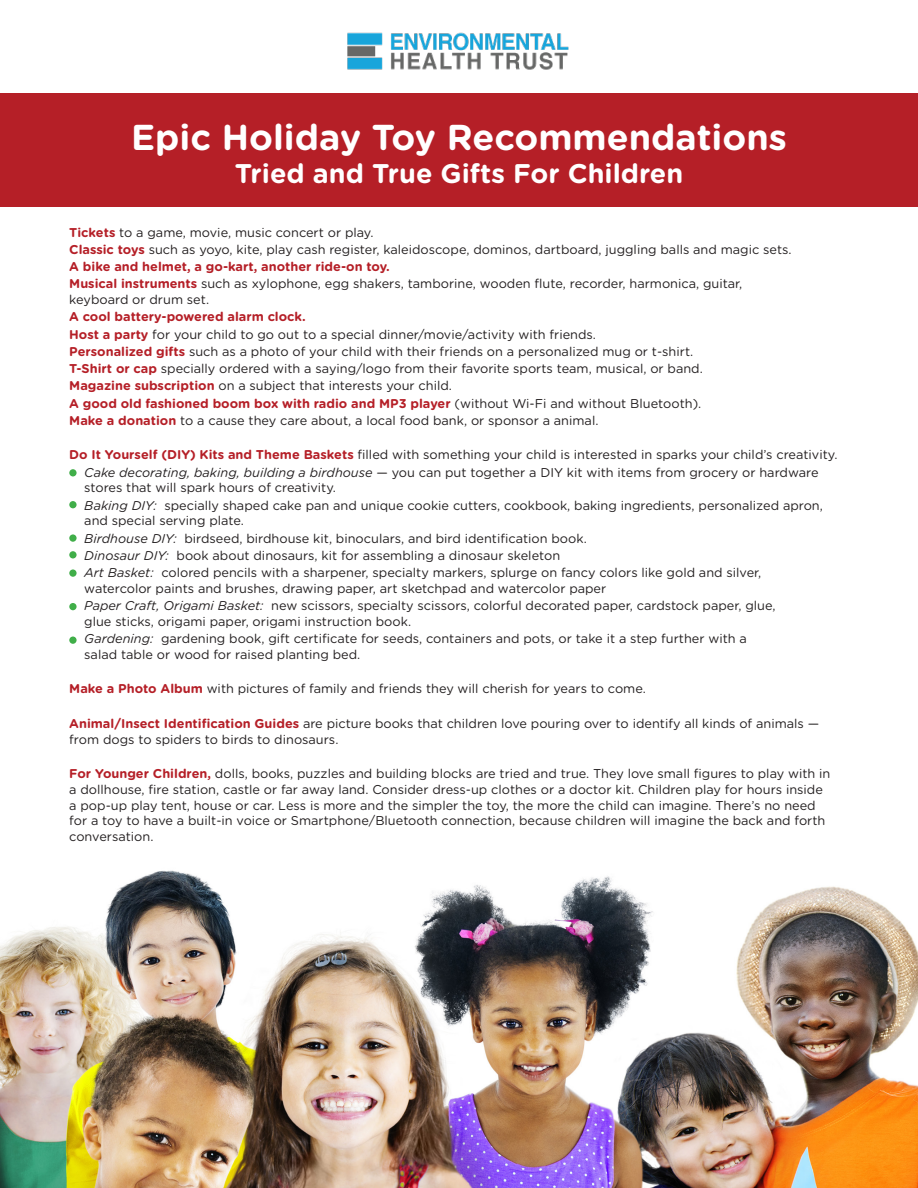
<style>
.page{position:relative;width:918px;height:1188px;background:#fff}
.page>*{position:absolute;margin:0;border:0;box-sizing:border-box;transform-origin:0 0}
.t1{font:700 36px "Gotham Rounded";color:#fff}
.t2{font:700 27px "Gotham Rounded";color:#fff}
.body_copy{font:12.75px/15.8px "Gotham Rounded";color:#231f20}
.body_copy-2{font:700 12.75px "Gotham Rounded";color:#b51f27}
.s1{font-weight:700;color:#b51f27}
.s2{font-weight:400;color:#231f20}
.s3{font-style:italic}
</style>
<div class="page">
<img style="left:0;top:870px;width:918px;height:318px">
<img style="left:347px;top:33px;width:222px;height:37px">
<div style="left:0;top:93px;width:918px;height:113px;background:#b51f27"></div>
<div style="left:69px;top:469px;width:8px;height:7px;background:#40ae49;border-radius:50%"></div>
<div style="left:69px;top:501px;width:8px;height:7px;background:#40ae49;border-radius:50%"></div>
<div style="left:69px;top:534px;width:8px;height:8px;background:#40ae49;border-radius:50%"></div>
<div style="left:69px;top:569px;width:8px;height:8px;background:#40ae49;border-radius:50%"></div>
<div style="left:69px;top:603px;width:8px;height:7px;background:#40ae49;border-radius:50%"></div>
<div style="left:69px;top:637px;width:8px;height:7px;background:#40ae49;border-radius:50%"></div>
<div style="left:69px;top:551px;width:8px;height:7px;background:#40ae49;border-radius:50%"></div>
<p class="t1" style="left:131px;top:111px;width:657px">Epic Holiday Toy Recommendations</p>
<p class="t2" style="left:235px;top:154px;width:450px">Tried and True Gifts For Children</p>
<p class="body_copy" style="left:69px;top:224px;width:306px"><span class="s1">Tickets</span> to a game, movie, music concert or play.</p>
<p class="body_copy" style="left:69px;top:241px;width:724px"><span class="s1">Classic toys</span> such as yoyo, kite, play cash register, kaleidoscope, dominos, dartboard, juggling balls and magic sets.</p>
<p class="body_copy-2" style="left:69px;top:257px;width:322px">A bike and helmet, a go-kart, another ride-on toy.</p>
<p class="body_copy" style="left:69px;top:275px;width:675px"><span class="s1">Musical instruments</span> such as xylophone, egg shakers, tamborine, wooden flute, recorder, harmonica, guitar, keyboard or drum set.</p>
<p class="body_copy-2" style="left:69px;top:308px;width:238px">A cool battery-powered alarm clock.</p>
<p class="body_copy" style="left:69px;top:326px;width:528px"><span class="s1">Host a party</span> for your child to go out to a special dinner/movie/activity with friends.</p>
<p class="body_copy" style="left:69px;top:343px;width:626px"><span class="s1">Personalized gifts</span> such as a photo of your child with their friends on a personalized mug or t-shirt.</p>
<p class="body_copy" style="left:69px;top:360px;width:635px"><span class="s1">T-Shirt or cap</span> specially ordered with a saying/logo from their favorite sports team, musical, or band.</p>
<p class="body_copy" style="left:69px;top:377px;width:384px"><span class="s1">Magazine subscription</span> on a subject that interests your child.</p>
<p class="body_copy-2" style="left:69px;top:394px;width:634px">A good old fashioned boom box with radio and MP3 player <span class="s2">(without Wi-Fi and without Bluetooth).</span></p>
<p class="body_copy" style="left:69px;top:412px;width:531px"><span class="s1">Make a donation</span> to a cause they care about, a local food bank, or sponsor a animal.</p>
<p class="body_copy" style="left:69px;top:446px;width:770px"><span class="s1">Do It Yourself (DIY) Kits and Theme Baskets</span> filled with something your child is interested in sparks your child’s creativity.</p>
<p class="body_copy" style="left:84px;top:464px;width:736px"><span class="s3">Cake decorating, baking, building a birdhouse</span> — you can put together a DIY kit with items from grocery or hardware stores that will spark hours of creativity.</p>
<p class="body_copy" style="left:84px;top:497px;width:740px"><span class="s3">Baking DIY:</span> specially shaped cake pan and unique cookie cutters, cookbook, baking ingredients, personalized apron, and special serving plate.</p>
<p class="body_copy" style="left:84px;top:530px;width:504px"><span class="s3">Birdhouse DIY:</span> birdseed, birdhouse kit, binoculars, and bird identification book.</p>
<p class="body_copy" style="left:84px;top:547px;width:477px"><span class="s3">Dinosaur DIY:</span> book about dinosaurs, kit for assembling a dinosaur skeleton</p>
<p class="body_copy" style="left:84px;top:564px;width:679px"><span class="s3">Art Basket:</span> colored pencils with a sharpener, specialty markers, splurge on fancy colors like gold and silver, watercolor paints and brushes, drawing paper, art sketchpad and watercolor paper</p>
<p class="body_copy" style="left:84px;top:597px;width:693px"><span class="s3">Paper Craft, Origami Basket:</span> new scissors, specialty scissors, colorful decorated paper, cardstock paper, glue, glue sticks, origami paper, origami instruction book.</p>
<p class="body_copy" style="left:84px;top:630px;width:664px"><span class="s3">Gardening:</span> gardening book, gift certificate for seeds, containers and pots, or take it a step further with a salad table or wood for raised planting bed.</p>
<p class="body_copy" style="left:69px;top:680px;width:578px"><span class="s1">Make a Photo Album</span> with pictures of family and friends they will cherish for years to come.</p>
<p class="body_copy" style="left:69px;top:715px;width:751px"><span class="s1">Animal/Insect Identification Guides</span> are picture books that children love pouring over to identify all kinds of animals — from dogs to spiders to birds to dinosaurs.</p>
<p class="body_copy" style="left:69px;top:765px;width:763px"><span class="s1">For Younger Children,</span> dolls, books, puzzles and building blocks are tried and true. They love small figures to play with in a dollhouse, fire station, castle or far away land. Consider dress-up clothes or a doctor kit. Children play for hours inside a pop-up play tent, house or car. Less is more and the simpler the toy, the more the child can imagine. There’s no need for a toy to have a built-in voice or Smartphone/Bluetooth connection, because children will imagine the back and forth conversation.</p>
</div>
